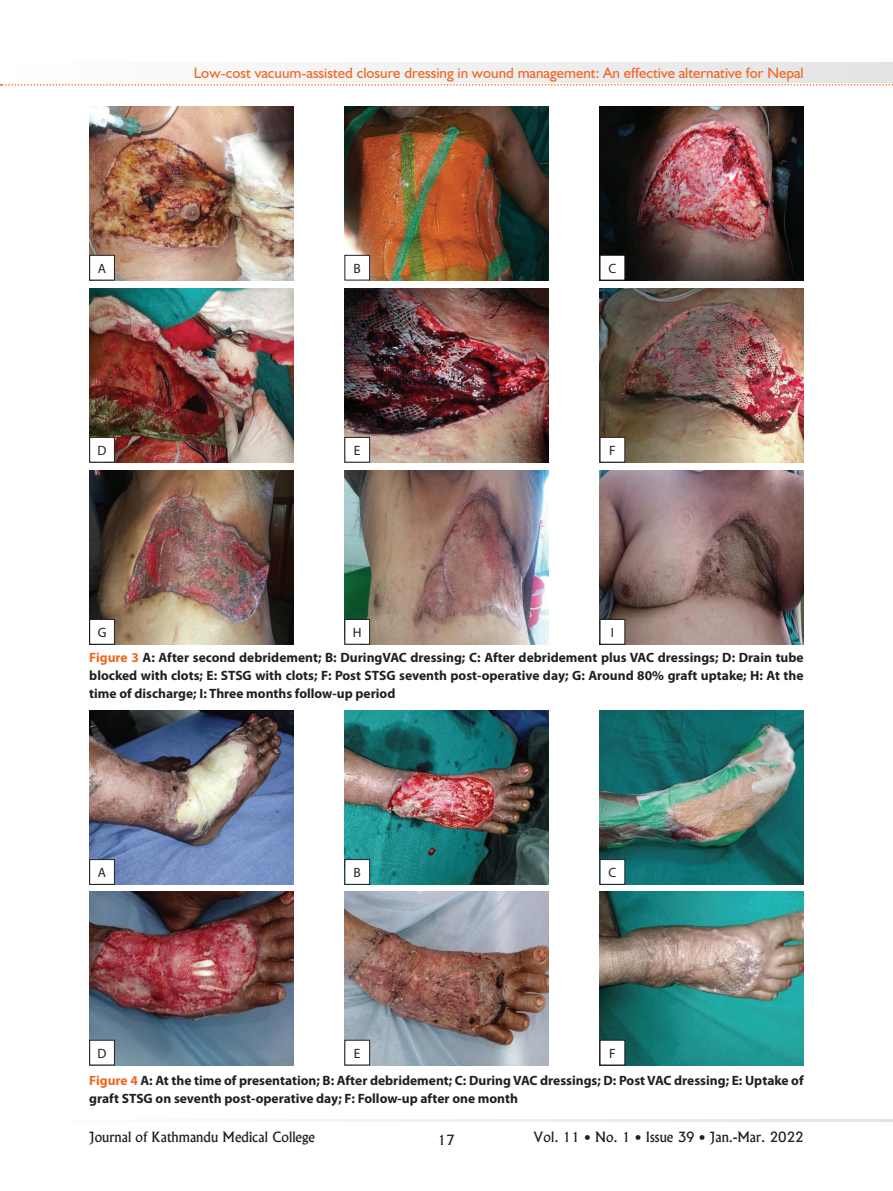
<style>
.page{position:relative;width:893px;height:1191px;background:#fff}
.page>*{position:absolute;margin:0;border:0;box-sizing:border-box;transform-origin:0 0}
.t1{font:15px "Humanist 521 BT";color:#f36421}
.t2{font:700 13.5px/18px "Myriad Pro";color:#231f20;text-align:justify}
.t3{font:13.5px "Alaska";color:#231f20}
.t4{font:13.5px "Myriad Pro";color:#231f20}
.s1{color:#f36421}
</style>
<div class="page">
<svg style="left:313px;top:1119px;width:580px;height:2px"></svg>
<svg style="left:0;top:63px;width:893px;height:23px"></svg>
<img style="left:89px;top:106px;width:204px;height:174px">
<div style="left:90px;top:255px;width:24px;height:25px;background:#fff"></div>
<div style="left:89px;top:255px;width:26px;height:25px;border:1px solid #1e1f1e"></div>
<img style="left:344px;top:106px;width:204px;height:174px">
<div style="left:345px;top:255px;width:25px;height:25px;background:#fff"></div>
<div style="left:344px;top:255px;width:26px;height:25px;border:1px solid #1e1f1e"></div>
<img style="left:600px;top:106px;width:204px;height:174px">
<div style="left:600px;top:255px;width:25px;height:25px;background:#fff"></div>
<img style="left:89px;top:288px;width:204px;height:174px">
<div style="left:90px;top:437px;width:24px;height:25px;background:#fff"></div>
<div style="left:89px;top:437px;width:26px;height:25px;border:1px solid #1e1f1e"></div>
<img style="left:344px;top:288px;width:204px;height:174px">
<div style="left:345px;top:437px;width:25px;height:25px;background:#fff"></div>
<div style="left:344px;top:437px;width:26px;height:25px;border:1px solid #1e1f1e"></div>
<img style="left:600px;top:288px;width:204px;height:174px">
<div style="left:600px;top:437px;width:25px;height:25px;background:#fff"></div>
<img style="left:89px;top:470px;width:204px;height:174px">
<div style="left:90px;top:619px;width:24px;height:25px;background:#fff"></div>
<div style="left:89px;top:619px;width:26px;height:25px;border:1px solid #1e1f1e"></div>
<img style="left:344px;top:470px;width:204px;height:174px">
<div style="left:345px;top:619px;width:25px;height:25px;background:#fff"></div>
<div style="left:344px;top:619px;width:26px;height:25px;border:1px solid #1e1f1e"></div>
<img style="left:600px;top:470px;width:204px;height:174px">
<div style="left:600px;top:619px;width:25px;height:25px;background:#fff"></div>
<img style="left:89px;top:710px;width:204px;height:174px">
<div style="left:90px;top:859px;width:24px;height:25px;background:#fff"></div>
<div style="left:89px;top:859px;width:26px;height:25px;border:1px solid #1e1f1e"></div>
<img style="left:89px;top:891px;width:204px;height:174px">
<div style="left:90px;top:1040px;width:24px;height:25px;background:#fff"></div>
<div style="left:89px;top:1039px;width:26px;height:26px;border:1px solid #1e1f1e"></div>
<img style="left:344px;top:710px;width:204px;height:174px">
<div style="left:345px;top:859px;width:25px;height:25px;background:#fff"></div>
<div style="left:344px;top:859px;width:26px;height:25px;border:1px solid #1e1f1e"></div>
<img style="left:344px;top:891px;width:204px;height:174px">
<div style="left:345px;top:1040px;width:25px;height:25px;background:#fff"></div>
<div style="left:344px;top:1039px;width:26px;height:26px;border:1px solid #1e1f1e"></div>
<img style="left:600px;top:710px;width:204px;height:174px">
<div style="left:600px;top:859px;width:25px;height:25px;background:#fff"></div>
<img style="left:600px;top:891px;width:204px;height:174px">
<div style="left:600px;top:1040px;width:25px;height:25px;background:#fff"></div>
<div style="left:600px;top:1039px;width:25px;height:26px;border:1px solid #1e1f1e"></div>
<p class="t1" style="left:194px;top:63px;width:611px">Low-cost vacuum-assisted closure dressing in wound management: An effective alternative for Nepal</p>
<p class="t4" style="left:98px;top:260px;width:10px">A</p>
<p class="t4" style="left:354px;top:260px;width:9px">B</p>
<p class="t4" style="left:608px;top:260px;width:9px">C</p>
<p class="t4" style="left:98px;top:442px;width:10px">D</p>
<p class="t4" style="left:354px;top:442px;width:8px">E</p>
<p class="t4" style="left:609px;top:442px;width:8px">F</p>
<p class="t4" style="left:98px;top:624px;width:10px">G</p>
<p class="t4" style="left:353px;top:624px;width:10px">H</p>
<p class="t4" style="left:611px;top:624px;width:5px">I</p>
<p class="t2" style="left:89px;top:648px;width:716px"><span class="s1">Figure 3</span> A: After second debridement; B: DuringVAC dressing; C: After debridement plus VAC dressings; D: Drain tube blocked with clots; E: STSG with clots; F: Post STSG seventh post-operative day; G: Around 80% graft uptake; H: At the time of discharge; I: Three months follow-up period</p>
<p class="t4" style="left:98px;top:864px;width:10px">A</p>
<p class="t4" style="left:98px;top:1044px;width:10px">D</p>
<p class="t4" style="left:354px;top:864px;width:9px">B</p>
<p class="t4" style="left:354px;top:1044px;width:8px">E</p>
<p class="t4" style="left:608px;top:864px;width:9px">C</p>
<p class="t4" style="left:609px;top:1044px;width:8px">F</p>
<p class="t2" style="left:89px;top:1070px;width:716px"><span class="s1">Figure 4</span> A: At the time of presentation; B: After debridement; C: During VAC dressings; D: Post VAC dressing; E: Uptake of graft STSG on seventh post-operative day; F: Follow-up after one month</p>
<p class="t3" style="left:89px;top:1129px;width:227px">Journal of Kathmandu Medical College</p>
<p class="t3" style="left:438px;top:1131px;width:19px">17</p>
<p class="t3" style="left:533px;top:1129px;width:272px">Vol. 11 • No. 1 • Issue 39 • Jan.-Mar. 2022</p>
</div>
